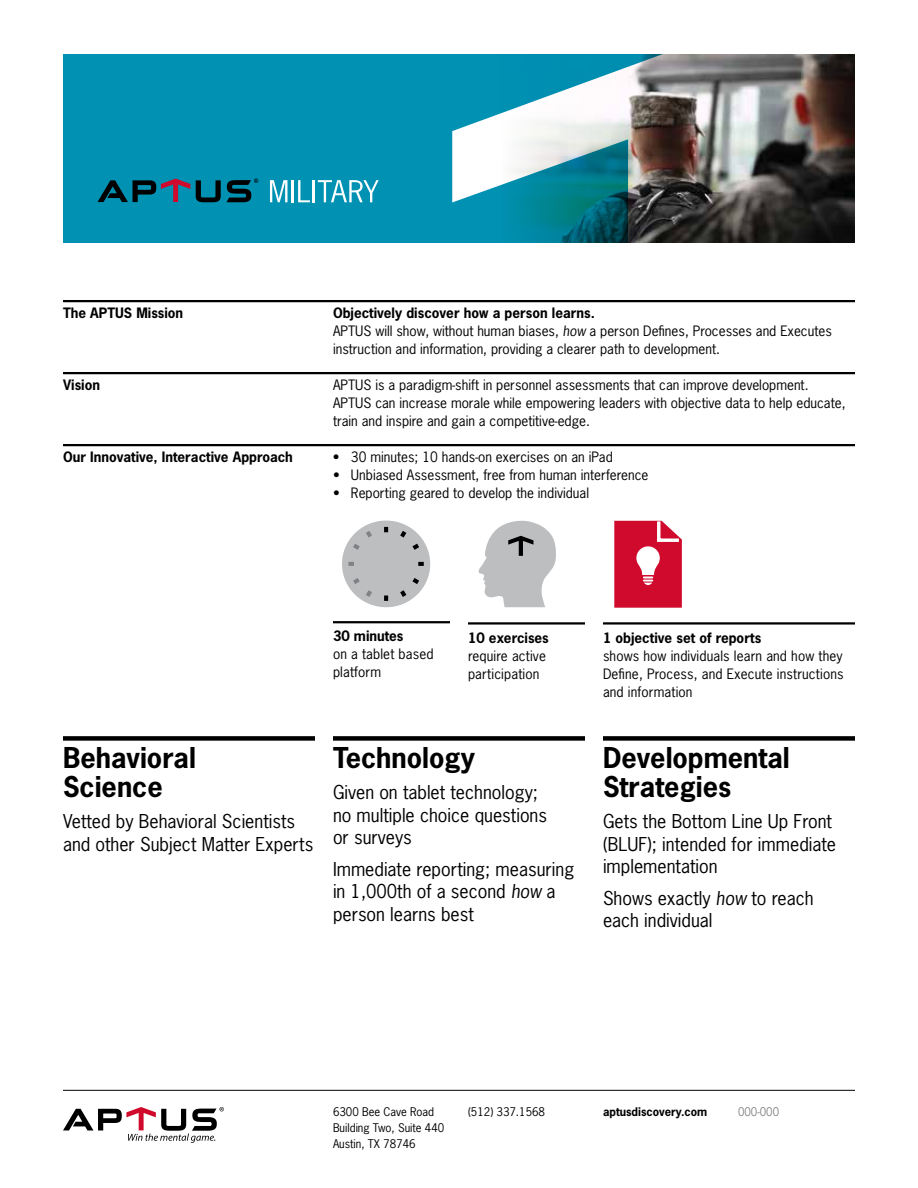
<style>
.page{position:relative;width:918px;height:1188px;background:#fff}
.page>*{position:absolute;margin:0;border:0;box-sizing:border-box;transform-origin:0 0}
.t1{font:700 27px/29.2px "News Gothic Std";color:#000}
.t2{font:18px/22.5px "News Gothic Std";color:#000}
.t3{font:13.5px/18px "News Gothic Std";color:#000}
.t4{font:700 13.5px "News Gothic Std";color:#000}
.t5{font:11.25px/15.8px "News Gothic Std";color:#000}
.t6{font:700 11.25px "News Gothic Std";color:#000}
.t7{font:11.25px "News Gothic Std";color:#808285}
.s1{font-weight:700}
.s2{font-style:italic}
</style>
<div class="page">
<img style="left:663px;top:54px;width:192px;height:189px">
<svg style="left:63px;top:54px;width:600px;height:189px;background:#2498b2"></svg>
<hr style="left:63px;top:1090px;width:792px;height:1px;background:#000">
<svg style="left:63px;top:1107px;width:161px;height:36px"></svg>
<svg style="left:98px;top:179px;width:92px;height:23px;background:#165a72"></svg>
<svg style="left:196px;top:179px;width:62px;height:23px"></svg>
<svg style="left:270px;top:180px;width:17px;height:22px"></svg>
<hr style="left:292px;top:180px;width:2px;height:22px;background:#fff">
<svg style="left:298px;top:180px;width:12px;height:22px"></svg>
<hr style="left:313px;top:180px;width:2px;height:22px;background:#fff">
<svg style="left:318px;top:180px;width:61px;height:22px"></svg>
<hr style="left:333px;top:621px;width:117px;height:2px;background:#000">
<hr style="left:468px;top:622px;width:117px;height:3px;background:#000">
<hr style="left:603px;top:622px;width:252px;height:3px;background:#000">
<svg style="left:614px;top:521px;width:68px;height:87px;background:#d6304d"></svg>
<div style="left:342px;top:521px;width:88px;height:86px;background:#bcbec0;border-radius:50%"></div>
<svg style="left:384px;top:527px;width:4px;height:5px"></svg>
<svg style="left:418px;top:562px;width:6px;height:4px"></svg>
<svg style="left:384px;top:596px;width:4px;height:5px"></svg>
<svg style="left:348px;top:562px;width:6px;height:4px"></svg>
<svg style="left:349px;top:526px;width:23px;height:24px"></svg>
<svg style="left:400px;top:578px;width:24px;height:23px"></svg>
<svg style="left:349px;top:578px;width:23px;height:23px"></svg>
<svg style="left:400px;top:526px;width:24px;height:24px"></svg>
<svg style="left:478px;top:520px;width:78px;height:87px"></svg>
<div style="left:63px;top:736px;width:252px;height:5px;background:#000"></div>
<div style="left:333px;top:736px;width:252px;height:5px;background:#000"></div>
<div style="left:603px;top:736px;width:252px;height:5px;background:#000"></div>
<hr style="left:63px;top:300px;width:792px;height:2px;background:#000">
<hr style="left:63px;top:372px;width:792px;height:2px;background:#000">
<hr style="left:63px;top:444px;width:792px;height:2px;background:#000">
<p class="t4" style="left:63px;top:304px;width:122px">The APTUS Mission</p>
<p class="t3" style="left:333px;top:304px;width:500px"><span class="s1">Objectively discover how a person learns.<br></span>APTUS will show, without human biases, <span class="s2">how</span> a person Defines, Processes and Executes instruction and information, providing a clearer path to development.</p>
<p class="t4" style="left:63px;top:376px;width:39px">Vision</p>
<p class="t3" style="left:333px;top:376px;width:514px">APTUS is a paradigm-shift in personnel assessments that can improve development.<br>APTUS can increase morale while empowering leaders with objective data to help educate, train and inspire and gain a competitive-edge.</p>
<p class="t4" style="left:63px;top:448px;width:231px">Our Innovative, Interactive Approach</p>
<p class="t3" style="left:333px;top:448px;width:281px">• 30 minutes; 10 hands-on exercises on an iPad</p>
<p class="t3" style="left:333px;top:466px;width:317px">• Unbiased Assessment, free from human interference</p>
<p class="t3" style="left:333px;top:484px;width:258px">• Reporting geared to develop the individual</p>
<p class="t4" style="left:333px;top:627px;width:72px">30 minutes</p>
<p class="t3" style="left:333px;top:645px;width:102px">on a tablet based platform</p>
<p class="t4" style="left:468px;top:629px;width:82px">10 exercises</p>
<p class="t3" style="left:468px;top:646px;width:80px">require active participation</p>
<h1 class="t1" style="left:63px;top:742px;width:135px">Behavioral<br>Science</h1>
<h2 class="t2" style="left:63px;top:810px;width:252px">Vetted by Behavioral Scientists and other Subject Matter Experts</h2>
<h1 class="t1" style="left:333px;top:742px;width:143px">Technology</h1>
<h2 class="t2" style="left:333px;top:781px;width:216px">Given on tablet technology; no multiple choice questions or surveys</h2>
<h2 class="t2" style="left:333px;top:857px;width:243px">Immediate reporting; measuring in 1,000th of a second <span class="s2">how</span> a person learns best</h2>
<p class="t4" style="left:603px;top:629px;width:160px">1 objective set of reports</p>
<p class="t3" style="left:603px;top:646px;width:242px;text-align:justify">shows how individuals learn and how they Define, Process, and Execute instructions and information</p>
<h1 class="t1" style="left:603px;top:742px;width:188px">Developmental<br>Strategies</h1>
<h2 class="t2" style="left:603px;top:810px;width:235px">Gets the Bottom Line Up Front (BLUF); intended for immediate implementation</h2>
<h2 class="t2" style="left:603px;top:887px;width:212px">Shows exactly <span class="s2">how</span> to reach each individual</h2>
<p class="t5" style="left:333px;top:1104px;width:113px">6300 Bee Cave Road<br>Building Two, Suite 440<br>Austin, TX 78746</p>
<p class="t5" style="left:468px;top:1104px;width:79px">(512) 337.1568</p>
<p class="t6" style="left:603px;top:1104px;width:106px">aptusdiscovery.com</p>
<p class="t7" style="left:738px;top:1105px;width:43px">000-000</p>
</div>
